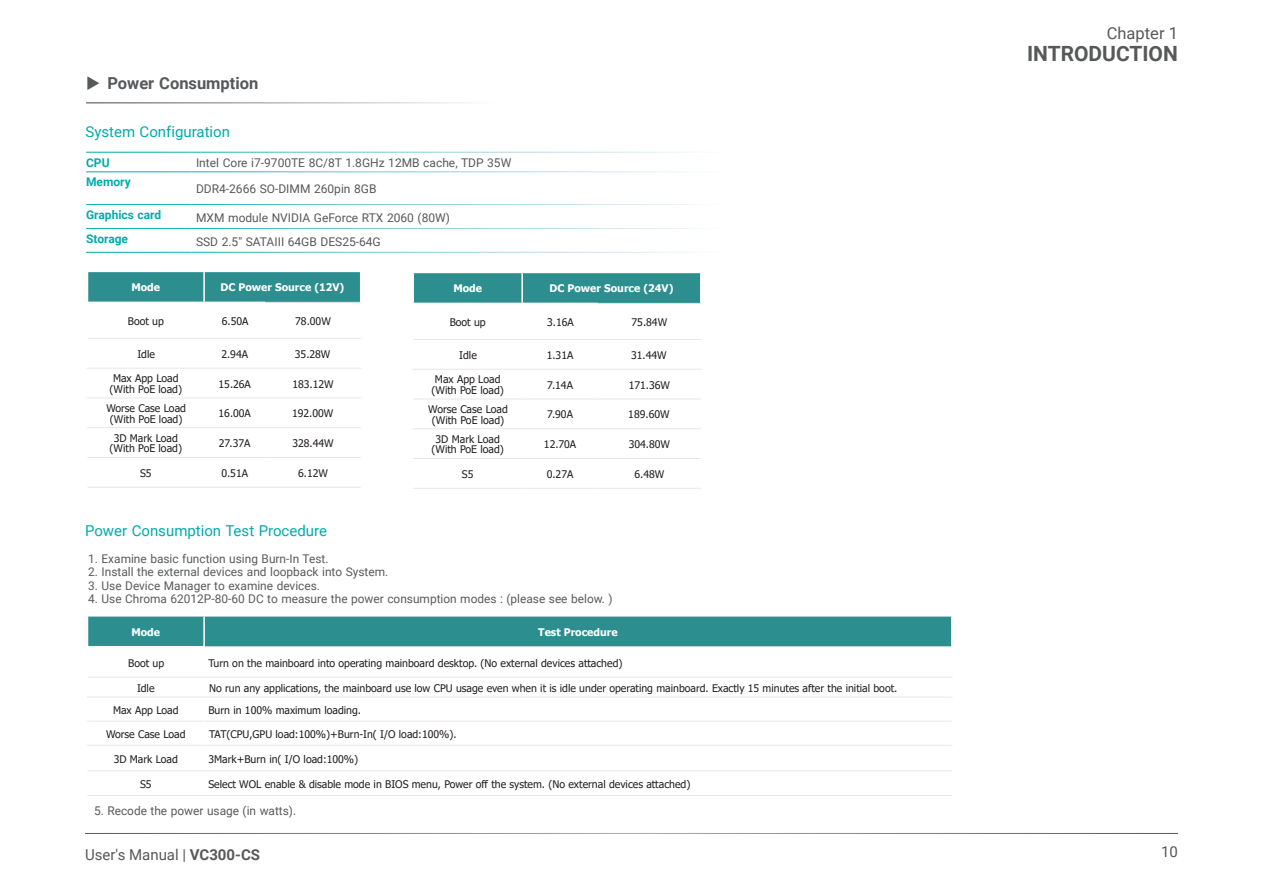
<style>
.page{position:relative;width:1263px;height:893px;background:#fff}
.page>*{position:absolute;margin:0;border:0;box-sizing:border-box;transform-origin:0 0}
.t1{font:700 21px "Roboto";color:#57585a}
.t2{font:700 16.5px "Roboto";color:#57585a}
.t3{font:16.5px "Roboto";color:#57585a}
.Heading_3{font:15px "Roboto";color:#00aaad}
.t4{font:15px "Roboto";color:#57585a}
.Body_Text{font:12px "Roboto";color:#595a5b}
.Body_Text-2{font:12px "Roboto";color:#57585a}
.Body_Text-3{font:700 12px "Roboto";color:#00aaad}
.Pa0{font:10.5px "Tahoma";color:#231f20}
.Pa0-2{font:700 10.5px "Tahoma";color:#fff}
.s1{font-weight:700}
</style>
<div class="page">
<hr style="left:85px;top:833px;width:1093px;height:1px;background:#57585a">
<hr style="left:86px;top:102px;width:415px;height:2px;background:#595a5b">
<svg style="left:88px;top:272px;width:272px;height:30px;background:#2f8f90"></svg>
<hr style="left:87px;top:398px;width:117px;height:1px;background:#e6e7e9">
<hr style="left:265px;top:368px;width:96px;height:1px;background:#e6e7e9">
<hr style="left:265px;top:398px;width:96px;height:1px;background:#e6e7e9">
<hr style="left:265px;top:302px;width:96px;height:1px;background:#e6e7e9">
<hr style="left:265px;top:338px;width:96px;height:1px;background:#e6e7e9">
<hr style="left:265px;top:427px;width:96px;height:1px;background:#e6e7e9">
<hr style="left:265px;top:457px;width:96px;height:1px;background:#e6e7e9">
<hr style="left:265px;top:487px;width:96px;height:1px;background:#e6e7e9">
<hr style="left:87px;top:427px;width:117px;height:1px;background:#e6e7e9">
<hr style="left:87px;top:457px;width:117px;height:1px;background:#e6e7e9">
<hr style="left:87px;top:487px;width:117px;height:1px;background:#e6e7e9">
<hr style="left:88px;top:338px;width:116px;height:1px;background:#e6e7e9">
<hr style="left:87px;top:368px;width:117px;height:1px;background:#e6e7e9">
<hr style="left:204px;top:338px;width:61px;height:1px;background:#e6e7e9">
<hr style="left:204px;top:368px;width:61px;height:1px;background:#e6e7e9">
<hr style="left:204px;top:398px;width:61px;height:1px;background:#e6e7e9">
<hr style="left:204px;top:427px;width:61px;height:1px;background:#e6e7e9">
<hr style="left:204px;top:457px;width:61px;height:1px;background:#e6e7e9">
<hr style="left:204px;top:487px;width:61px;height:1px;background:#e6e7e9">
<hr style="left:203px;top:272px;width:2px;height:30px;background:#fff">
<hr style="left:87px;top:721px;width:117px;height:1px;background:#e6e7e9">
<hr style="left:87px;top:745px;width:117px;height:1px;background:#e6e7e9">
<hr style="left:87px;top:770px;width:117px;height:1px;background:#e6e7e9">
<hr style="left:87px;top:795px;width:117px;height:1px;background:#e6e7e9">
<hr style="left:88px;top:677px;width:116px;height:1px;background:#e6e7e9">
<hr style="left:87px;top:697px;width:117px;height:1px;background:#e6e7e9">
<hr style="left:204px;top:677px;width:748px;height:1px;background:#e6e7e9">
<hr style="left:204px;top:697px;width:748px;height:1px;background:#e6e7e9">
<hr style="left:204px;top:721px;width:748px;height:1px;background:#e6e7e9">
<hr style="left:204px;top:745px;width:748px;height:1px;background:#e6e7e9">
<hr style="left:204px;top:770px;width:748px;height:1px;background:#e6e7e9">
<hr style="left:204px;top:795px;width:748px;height:1px;background:#e6e7e9">
<div style="left:88px;top:617px;width:863px;height:30px;background:#2c8e8f"></div>
<hr style="left:203px;top:617px;width:2px;height:29px;background:#fff">
<hr style="left:203px;top:721px;width:2px;height:24px;background:#fff">
<div style="left:414px;top:273px;width:286px;height:30px;background:#2c8e8f"></div>
<hr style="left:412px;top:399px;width:110px;height:1px;background:#e6e7e9">
<hr style="left:598px;top:369px;width:103px;height:1px;background:#e6e7e9">
<hr style="left:598px;top:399px;width:103px;height:1px;background:#e6e7e9">
<hr style="left:598px;top:303px;width:103px;height:1px;background:#e6e7e9">
<hr style="left:598px;top:339px;width:103px;height:1px;background:#e6e7e9">
<hr style="left:598px;top:428px;width:103px;height:1px;background:#e6e7e9">
<hr style="left:598px;top:458px;width:103px;height:1px;background:#e6e7e9">
<hr style="left:598px;top:488px;width:103px;height:1px;background:#e6e7e9">
<hr style="left:412px;top:428px;width:110px;height:1px;background:#e6e7e9">
<hr style="left:413px;top:458px;width:109px;height:1px;background:#e6e7e9">
<hr style="left:413px;top:488px;width:109px;height:1px;background:#e6e7e9">
<hr style="left:414px;top:339px;width:108px;height:1px;background:#e6e7e9">
<hr style="left:412px;top:369px;width:110px;height:1px;background:#e6e7e9">
<hr style="left:522px;top:339px;width:76px;height:1px;background:#e6e7e9">
<hr style="left:522px;top:369px;width:76px;height:1px;background:#e6e7e9">
<hr style="left:522px;top:399px;width:76px;height:1px;background:#e6e7e9">
<hr style="left:522px;top:428px;width:76px;height:1px;background:#e6e7e9">
<hr style="left:522px;top:458px;width:76px;height:1px;background:#e6e7e9">
<hr style="left:522px;top:488px;width:76px;height:1px;background:#e6e7e9">
<hr style="left:521px;top:273px;width:2px;height:30px;background:#fff">
<hr style="left:412px;top:399px;width:2px;height:30px;background:#fff">
<hr style="left:700px;top:399px;width:1px;height:30px;background:#fff">
<p class="t2" style="left:107px;top:71px;width:153px">Power Consumption</p>
<p class="Heading_3" style="left:85px;top:122px;width:146px">System Configuration</p>
<p class="Body_Text-3" style="left:86px;top:154px;width:25px">CPU</p>
<p class="Body_Text-2" style="left:196px;top:154px;width:317px">Intel Core i7-9700TE 8C/8T 1.8GHz 12MB cache, TDP 35W</p>
<p class="Body_Text-3" style="left:86px;top:174px;width:46px">Memory</p>
<p class="Body_Text-2" style="left:196px;top:181px;width:182px">DDR4-2666 SO-DIMM 260pin 8GB</p>
<p class="Body_Text-3" style="left:86px;top:206px;width:77px">Graphics card</p>
<p class="Body_Text-2" style="left:196px;top:209px;width:256px">MXM module NVIDIA GeForce RTX 2060 (80W)</p>
<p class="Body_Text-3" style="left:86px;top:230px;width:44px">Storage</p>
<p class="Body_Text-2" style="left:196px;top:233px;width:186px">SSD 2.5" SATAIII 64GB DES25-64G</p>
<p class="Pa0-2" style="left:131px;top:280px;width:30px">Mode</p>
<p class="Pa0-2" style="left:220px;top:280px;width:125px">DC Power Source (12V)</p>
<p class="Pa0" style="left:128px;top:314px;width:38px">Boot up</p>
<p class="Pa0" style="left:222px;top:314px;width:28px">6.50A</p>
<p class="Pa0" style="left:295px;top:314px;width:37px">78.00W</p>
<p class="Pa0" style="left:137px;top:347px;width:19px">Idle</p>
<p class="Pa0" style="left:221px;top:347px;width:28px">2.94A</p>
<p class="Pa0" style="left:295px;top:347px;width:37px">35.28W</p>
<p class="Pa0" style="left:113px;top:371px;width:67px">Max App Load</p>
<p class="Pa0" style="left:110px;top:382px;width:74px">(With PoE load)</p>
<p class="Pa0" style="left:219px;top:377px;width:34px">15.26A</p>
<p class="Pa0" style="left:292px;top:377px;width:43px">183.12W</p>
<p class="Pa0-2" style="left:453px;top:281px;width:30px">Mode</p>
<p class="Pa0-2" style="left:549px;top:281px;width:125px">DC Power Source (24V)</p>
<p class="Pa0" style="left:450px;top:315px;width:38px">Boot up</p>
<p class="Pa0" style="left:547px;top:315px;width:28px">3.16A</p>
<p class="Pa0" style="left:631px;top:315px;width:37px">75.84W</p>
<p class="Pa0" style="left:459px;top:348px;width:19px">Idle</p>
<p class="Pa0" style="left:547px;top:348px;width:28px">1.31A</p>
<p class="Pa0" style="left:631px;top:348px;width:37px">31.44W</p>
<p class="Pa0" style="left:435px;top:373px;width:67px">Max App Load</p>
<p class="Pa0" style="left:431px;top:383px;width:74px">(With PoE load)</p>
<p class="Pa0" style="left:547px;top:378px;width:27px">7.14A</p>
<p class="Pa0" style="left:629px;top:378px;width:43px">171.36W</p>
<p class="Pa0" style="left:106px;top:401px;width:81px">Worse Case Load</p>
<p class="Pa0" style="left:110px;top:412px;width:74px">(With PoE load)</p>
<p class="Pa0" style="left:219px;top:406px;width:34px">16.00A</p>
<p class="Pa0" style="left:292px;top:406px;width:43px">192.00W</p>
<p class="Pa0" style="left:428px;top:402px;width:81px">Worse Case Load</p>
<p class="Pa0" style="left:432px;top:413px;width:74px">(With PoE load)</p>
<p class="Pa0" style="left:547px;top:408px;width:27px">7.90A</p>
<p class="Pa0" style="left:628px;top:408px;width:43px">189.60W</p>
<p class="Pa0" style="left:114px;top:431px;width:66px">3D Mark Load</p>
<p class="Pa0" style="left:110px;top:441px;width:74px">(With PoE load)</p>
<p class="Pa0" style="left:219px;top:436px;width:33px">27.37A</p>
<p class="Pa0" style="left:292px;top:436px;width:43px">328.44W</p>
<p class="Pa0" style="left:436px;top:432px;width:66px">3D Mark Load</p>
<p class="Pa0" style="left:431px;top:443px;width:74px">(With PoE load)</p>
<p class="Pa0" style="left:544px;top:437px;width:34px">12.70A</p>
<p class="Pa0" style="left:629px;top:437px;width:43px">304.80W</p>
<p class="Pa0" style="left:140px;top:466px;width:13px">S5</p>
<p class="Pa0" style="left:221px;top:466px;width:28px">0.51A</p>
<p class="Pa0" style="left:298px;top:466px;width:31px">6.12W</p>
<p class="Pa0" style="left:462px;top:467px;width:13px">S5</p>
<p class="Pa0" style="left:547px;top:467px;width:28px">0.27A</p>
<p class="Pa0" style="left:634px;top:467px;width:31px">6.48W</p>
<p class="Heading_3" style="left:85px;top:520px;width:243px">Power Consumption Test Procedure</p>
<p class="Body_Text" style="left:88px;top:550px;width:242px">1. Examine basic function using Burn-In Test.</p>
<p class="Body_Text" style="left:88px;top:564px;width:301px">2. Install the external devices and loopback into System.</p>
<p class="Body_Text" style="left:88px;top:577px;width:233px">3. Use Device Manager to examine devices.</p>
<p class="Body_Text" style="left:88px;top:591px;width:526px">4. Use Chroma 62012P-80-60 DC to measure the power consumption modes : (please see below. )</p>
<p class="Pa0-2" style="left:131px;top:625px;width:30px">Mode</p>
<p class="Pa0-2" style="left:538px;top:625px;width:81px">Test Procedure</p>
<p class="Pa0" style="left:128px;top:656px;width:38px">Boot up</p>
<p class="Pa0" style="left:208px;top:656px;width:416px">Turn on the mainboard into operating mainboard desktop. (No external devices attached)</p>
<p class="Pa0" style="left:137px;top:681px;width:19px">Idle</p>
<p class="Pa0" style="left:209px;top:681px;width:690px">No run any applications, the mainboard use low CPU usage even when it is idle under operating mainboard. Exactly 15 minutes after the initial boot.</p>
<p class="Pa0" style="left:113px;top:703px;width:67px">Max App Load</p>
<p class="Pa0" style="left:208px;top:703px;width:154px">Burn in 100% maximum loading.</p>
<p class="Pa0" style="left:106px;top:727px;width:81px">Worse Case Load</p>
<p class="Pa0" style="left:209px;top:727px;width:249px">TAT(CPU,GPU load:100%)+Burn-In( I/O load:100%).</p>
<p class="Pa0" style="left:114px;top:752px;width:66px">3D Mark Load</p>
<p class="Pa0" style="left:208px;top:752px;width:151px">3Mark+Burn in( I/O load:100%)</p>
<p class="Pa0" style="left:140px;top:777px;width:13px">S5</p>
<p class="Pa0" style="left:208px;top:777px;width:483px">Select WOL enable &amp; disable mode in BIOS menu, Power off the system. (No external devices attached)</p>
<p class="Body_Text" style="left:94px;top:802px;width:204px">5. Recode the power usage (in watts).</p>
<h3 class="t4" style="left:85px;top:844px;width:176px">User's Manual | <span class="s1">VC300-CS</span></h3>
<h2 class="t3" style="left:1107px;top:21px;width:73px">Chapter 1</h2>
<h1 class="t1" style="left:1027px;top:39px;width:152px">INTRODUCTION</h1>
<h3 class="t4" style="left:1161px;top:841px;width:18px">10</h3>
</div>
